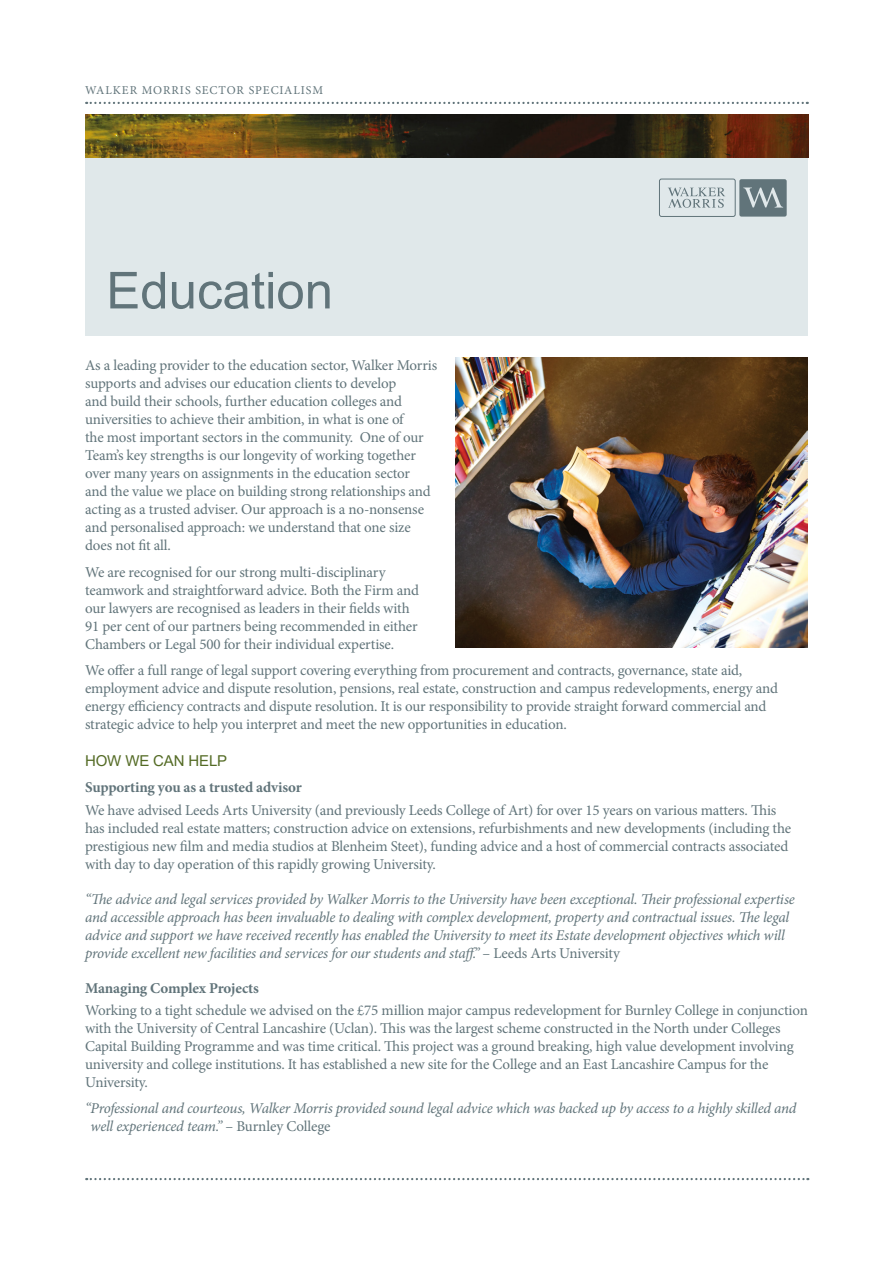
<style>
.page{position:relative;width:893px;height:1263px;background:#fff}
.page>*{position:absolute;margin:0;border:0;box-sizing:border-box;transform-origin:0 0}
.t1{font:51px "Arial";color:#61747a}
.WM_body_copy{font:15px/18px "Minion Pro";letter-spacing:-.01em;color:#61747a}
.WM_body_copy__last_l{font:italic 15px/18px "Minion Pro";letter-spacing:-.015em;color:#61747a}
.WM_body_copy__last_l-2{font:15px/18px "Minion Pro";letter-spacing:-.01em;color:#61747a}
.WM_body_sub_head{font:700 15px "Minion Pro";letter-spacing:-.01em;color:#61747a}
.WM_sub_head{font:15px "Arial";letter-spacing:-.01em;color:#546b25}
.WM_running_header{font:12px "Minion Pro";letter-spacing:.08em;color:#61747a}
.s1{font-style:normal}
</style>
<div class="page">
<svg style="left:86px;top:102px;width:722px;height:2px"></svg>
<div style="left:85px;top:157px;width:723px;height:179px;background:#e0e8ea"></div>
<img style="left:455px;top:357px;width:353px;height:290px">
<svg style="left:86px;top:1178px;width:722px;height:2px"></svg>
<svg style="left:668px;top:187px;width:57px;height:21px"></svg>
<div style="left:659px;top:179px;width:77px;height:38px;border:1px solid #61747a;border-radius:2px"></div>
<svg style="left:739px;top:179px;width:48px;height:38px;background:#76878c"></svg>
<img style="left:85px;top:115px;width:723px;height:42px">
<p class="WM_running_header" style="left:85px;top:82px;width:240px">WALKER MORRIS SECTOR SPECIALISM</p>
<p class="t1" style="left:106px;top:255px;width:228px">Education</p>
<p class="WM_body_copy" style="left:85px;top:356px;width:354px">As a leading provider to the education sector, Walker Morris supports and advises our education clients to develop<br>and build their schools, further education colleges and universities to achieve their ambition, in what is one of<br>the most important sectors in the community. One of our Team’s key strengths is our longevity of working together over many years on assignments in the education sector<br>and the value we place on building strong relationships and acting as a trusted adviser. Our approach is a no-nonsense and personalised approach: we understand that one size does not fit all.</p>
<p class="WM_body_copy" style="left:85px;top:563px;width:335px">We are recognised for our strong multi-disciplinary teamwork and straightforward advice. Both the Firm and our lawyers are recognised as leaders in their fields with 91 per cent of our partners being recommended in either Chambers or Legal 500 for their individual expertise.</p>
<p class="WM_body_copy" style="left:85px;top:662px;width:695px">We offer a full range of legal support covering everything from procurement and contracts, governance, state aid, employment advice and dispute resolution, pensions, real estate, construction and campus redevelopments, energy and energy efficiency contracts and dispute resolution. It is our responsibility to provide straight forward commercial and strategic advice to help you interpret and meet the new opportunities in education.</p>
<p class="WM_sub_head" style="left:85px;top:750px;width:144px">HOW WE CAN HELP</p>
<p class="WM_body_sub_head" style="left:85px;top:777px;width:218px">Supporting you as a trusted advisor</p>
<p class="WM_body_copy__last_l-2" style="left:85px;top:801px;width:708px">We have advised Leeds Arts University (and previously Leeds College of Art) for over 15 years on various matters. This has included real estate matters; construction advice on extensions, refurbishments and new developments (including the prestigious new film and media studios at Blenheim Steet), funding advice and a host of commercial contracts associated with day to day operation of this rapidly growing University.</p>
<p class="WM_body_copy__last_l" style="left:85px;top:890px;width:711px">“The advice and legal services provided by Walker Morris to the University have been exceptional. Their professional expertise and accessible approach has been invaluable to dealing with complex development, property and contractual issues. The legal advice and support we have received recently has enabled the University to meet its Estate development objectives which will provide excellent new facilities and services for our students and staff.” <span class="s1">– Leeds Arts University</span></p>
<p class="WM_body_sub_head" style="left:85px;top:977px;width:175px">Managing Complex Projects</p>
<p class="WM_body_copy" style="left:85px;top:1001px;width:724px">Working to a tight schedule we advised on the £75 million major campus redevelopment for Burnley College in conjunction with the University of Central Lancashire (Uclan). This was the largest scheme constructed in the North under Colleges Capital Building Programme and was time critical. This project was a ground breaking, high value development involving university and college institutions. It has established a new site for the College and an East Lancashire Campus for the University.</p>
<p class="WM_body_copy__last_l" style="left:91px;top:1099px;width:707px;text-indent:-5px">“Professional and courteous, Walker Morris provided sound legal advice which was backed up by access to a highly skilled and well experienced team.” <span class="s1">– Burnley College</span></p>
</div>
